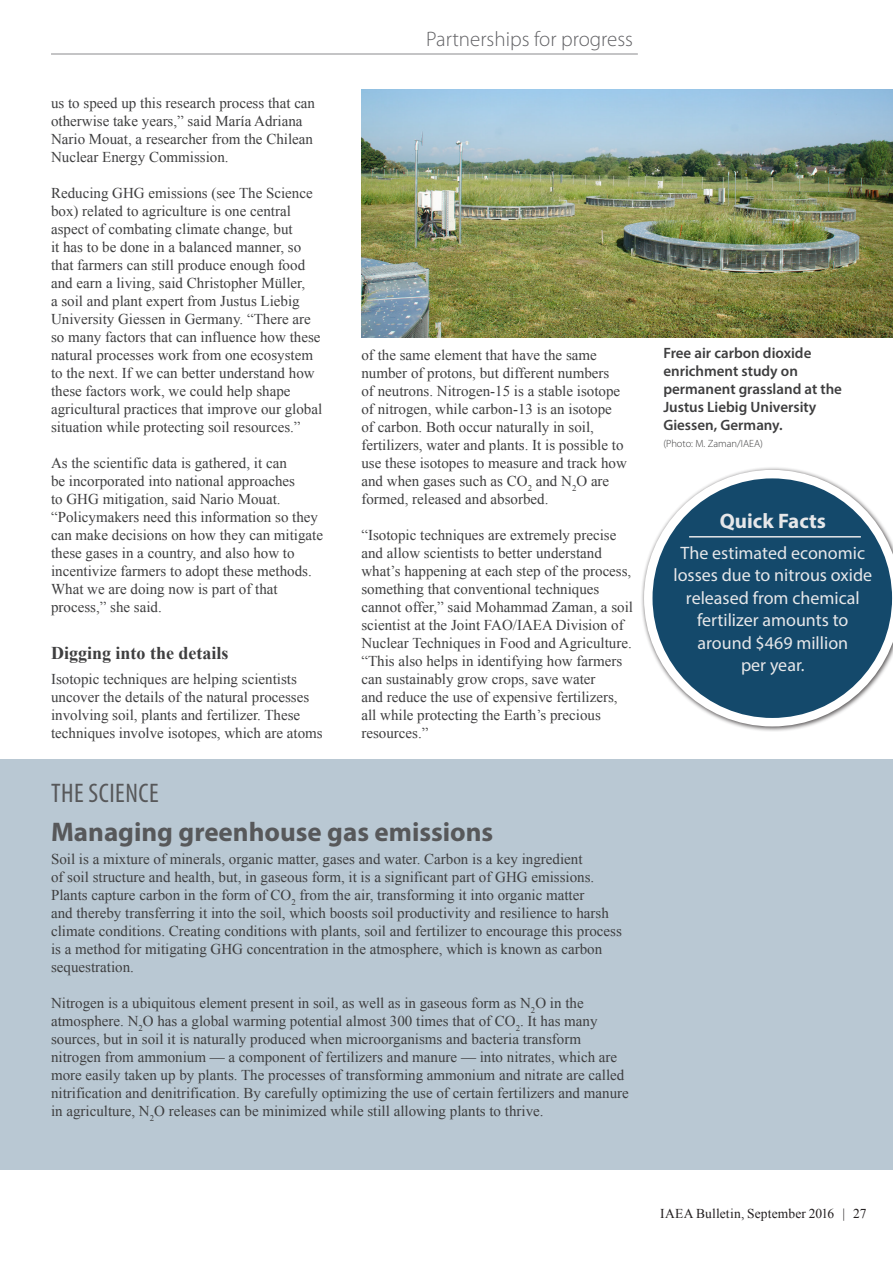
<style>
.page{position:relative;width:893px;height:1263px;background:#fff}
.page>*{position:absolute;margin:0;border:0;box-sizing:border-box;transform-origin:0 0}
.Box_-_Title{font:700 27px "Myriad Pro";color:#57585a}
.The_Science_Box_Titl{font:condensed 27px "Myriad Pro";letter-spacing:.02em;color:#57585a}
.Theme_Header_-_story{font:300 21px "Myriad Pro";color:#636366}
.Quick_facts{font:700 21px "Myriad Pro";color:#e6e7e9}
.Quick_facts_-_text{font:18px/22.5px "Myriad Pro";color:#e6e7e9;text-align:center}
.Paragraph_Heading_01{font:700 18px "Times New Roman";color:#3e3e3f}
.Body_Text{font:15px/18px "Times New Roman";color:#3e3e3f}
.Body_Text_-_no_space{font:15px/18px "Times New Roman";color:#3e3e3f}
.Photo_caption{font:600 15px/18px "Myriad Pro";color:#3e3e3f}
.t1{font:13.5px "Times New Roman";letter-spacing:.01em;color:#231f20}
.Photo_credit{font:300 10.5px "Myriad Pro";color:#3e3e3f}
</style>
<div class="page">
<hr style="left:51px;top:54px;width:587px;height:1px;background:#636366">
<div style="left:0;top:759px;width:893px;height:410px;background:#b9c8d3"></div>
<img style="left:361px;top:89px;width:532px;height:249px">
<div style="left:641px;top:466px;width:252px;height:266px;background:#231f20;opacity:.75"></div>
<svg style="left:644px;top:470px;width:249px;height:256px"></svg>
<hr style="left:689px;top:536px;width:172px;height:1px;background:#e6e7e9">
<p class="Body_Text" style="left:51px;top:94px;width:266px">us to speed up this research process that can otherwise take years,” said María Adriana Nario Mouat, a researcher from the Chilean Nuclear Energy Commission.</p>
<p class="Body_Text" style="left:51px;top:184px;width:273px">Reducing GHG emissions (see The Science box) related to agriculture is one central aspect of combating climate change, but<br>it has to be done in a balanced manner, so that farmers can still produce enough food and earn a living, said Christopher Müller,<br>a soil and plant expert from Justus Liebig University Giessen in Germany. “There are so many factors that can influence how these natural processes work from one ecosystem to the next. If we can better understand how these factors work, we could help shape agricultural practices that improve our global situation while protecting soil resources.”</p>
<p class="Body_Text" style="left:51px;top:454px;width:274px">As the scientific data is gathered, it can<br>be incorporated into national approaches<br>to GHG mitigation, said Nario Mouat. “Policymakers need this information so they can make decisions on how they can mitigate these gases in a country, and also how to incentivize farmers to adopt these methods.<br>What we are doing now is part of that process,” she said.</p>
<p class="Paragraph_Heading_01" style="left:51px;top:640px;width:179px">Digging into the details</p>
<p class="Body_Text_-_no_space" style="left:51px;top:670px;width:273px">Isotopic techniques are helping scientists uncover the details of the natural processes involving soil, plants and fertilizer. These techniques involve isotopes, which are atoms</p>
<p class="Theme_Header_-_story" style="left:426px;top:26px;width:208px">Partnerships for progress</p>
<p class="Body_Text_-_no_space" style="left:361px;top:346px;width:267px">of the same element that have the same number of protons, but different numbers<br>of neutrons. Nitrogen-15 is a stable isotope of nitrogen, while carbon-13 is an isotope of carbon. Both occur naturally in soil, fertilizers, water and plants. It is possible to use these isotopes to measure and track how and when gases such as CO<sub>2</sub> and N<sub>2</sub>O are formed, released and absorbed.</p>
<p class="Body_Text" style="left:361px;top:526px;width:273px">“Isotopic techniques are extremely precise and allow scientists to better understand what’s happening at each step of the process, something that conventional techniques cannot offer,” said Mohammad Zaman, a soil scientist at the Joint FAO/IAEA Division of Nuclear Techniques in Food and Agriculture. “This also helps in identifying how farmers can sustainably grow crops, save water<br>and reduce the use of expensive fertilizers, all while protecting the Earth’s precious resources.”</p>
<p class="The_Science_Box_Titl" style="left:51px;top:777px;width:109px">THE SCIENCE</p>
<p class="Box_-_Title" style="left:51px;top:814px;width:444px">Managing greenhouse gas emissions</p>
<p class="Body_Text" style="left:51px;top:850px;width:572px">Soil is a mixture of minerals, organic matter, gases and water. Carbon is a key ingredient<br>of soil structure and health, but, in gaseous form, it is a significant part of GHG emissions.<br>Plants capture carbon in the form of CO<sub>2</sub> from the air, transforming it into organic matter<br>and thereby transferring it into the soil, which boosts soil productivity and resilience to harsh climate conditions. Creating conditions with plants, soil and fertilizer to encourage this process is a method for mitigating GHG concentration in the atmosphere, which is known as carbon sequestration.</p>
<p class="Body_Text" style="left:51px;top:994px;width:579px">Nitrogen is a ubiquitous element present in soil, as well as in gaseous form as N<sub>2</sub>O in the atmosphere. N<sub>2</sub>O has a global warming potential almost 300 times that of CO<sub>2</sub>. It has many sources, but in soil it is naturally produced when microorganisms and bacteria transform nitrogen from ammonium — a component of fertilizers and manure — into nitrates, which are more easily taken up by plants. The processes of transforming ammonium and nitrate are called nitrification and denitrification. By carefully optimizing the use of certain fertilizers and manure in agriculture, N<sub>2</sub>O releases can be minimized while still allowing plants to thrive.</p>
<p class="Photo_caption" style="left:663px;top:343px;width:180px">Free air carbon dioxide enrichment study on permanent grassland at the<br>Justus Liebig University<br>Giessen, Germany.</p>
<p class="Photo_credit" style="left:663px;top:437px;width:101px">(Photo: M. Zaman/IAEA)</p>
<p class="Quick_facts" style="left:720px;top:507px;width:108px">Quick Facts</p>
<p class="Quick_facts_-_text" style="left:673px;top:541px;width:200px">The estimated economic losses due to nitrous oxide released from chemical fertilizer amounts to around $469 million<br>per year.</p>
<p class="t1" style="left:660px;top:1205px;width:208px">IAEA Bulletin, September 2016 | 27</p>
</div>
